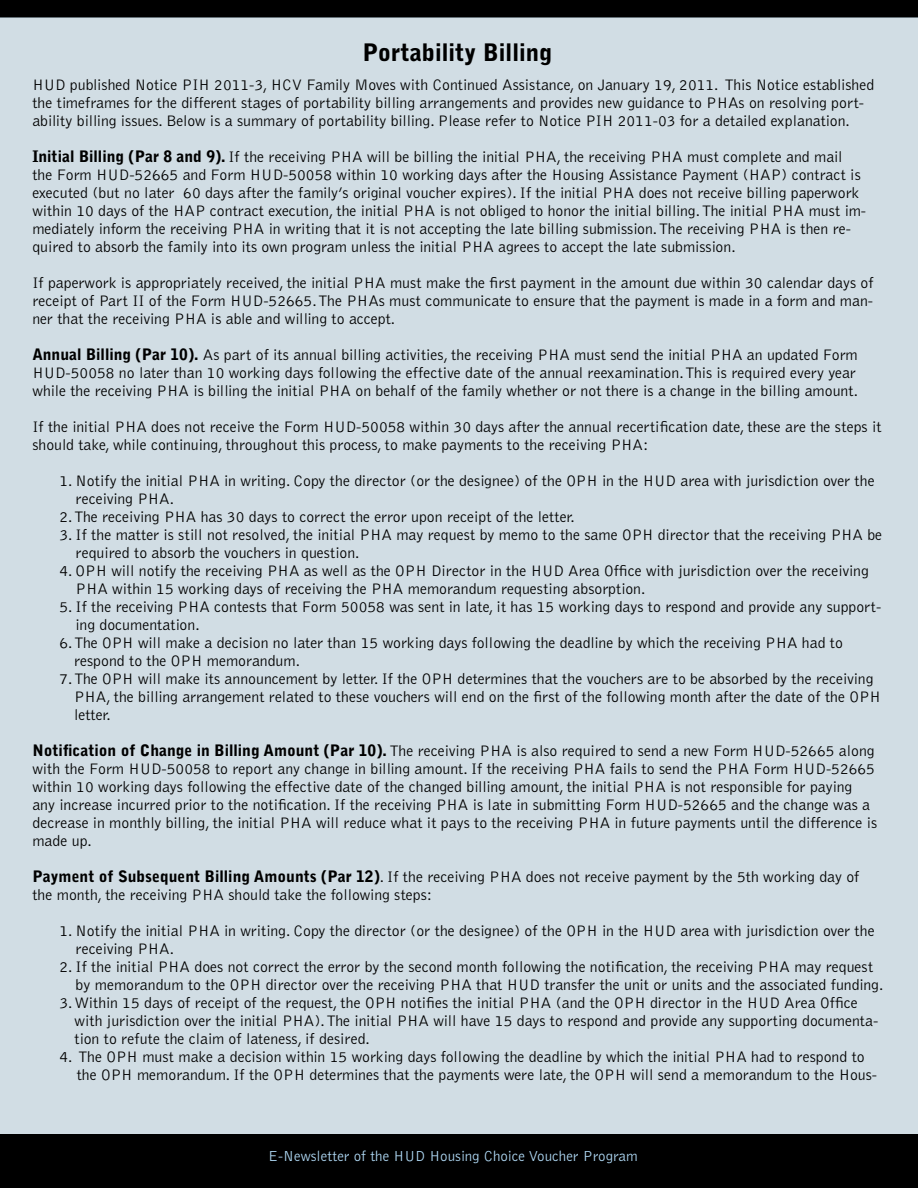
<style>
.page{position:relative;width:918px;height:1188px;background:#fff}
.page>*{position:absolute;margin:0;border:0;box-sizing:border-box;transform-origin:0 0}
.t1{font:900 24px "Bell Gothic";color:#000}
.t2{font:300 15.75px/18px "Bell Gothic";color:#000}
.t3{font:300 15px "Bell Gothic";color:#aed7f3}
.s1{font-weight:900}
</style>
<div class="page">
<div style="left:0;top:1134px;width:918px;height:54px;background:#000"></div>
<div style="left:0;top:0;width:918px;height:17px;background:#000"></div>
<div style="left:0;top:17px;width:918px;height:1117px;background:#d1dde4"></div>
<h1 class="t1" style="left:363px;top:39px;width:191px">Portability Billing</h1>
<p class="t2" style="left:32px;top:76px;width:843px">HUD published Notice PIH 2011-3, HCV Family Moves with Continued Assistance, on January 19, 2011. This Notice established the timeframes for the different stages of portability billing arrangements and provides new guidance to PHAs on resolving port&shy;ability billing issues. Below is a summary of portability billing. Please refer to Notice PIH 2011-03 for a detailed explanation.</p>
<p class="t2" style="left:32px;top:148px;width:835px"><span class="s1">Initial Billing (Par 8 and 9).</span> If the receiving PHA will be billing the initial PHA, the receiving PHA must complete and mail the Form HUD-52665 and Form HUD-50058 within 10 working days after the Housing Assistance Payment (HAP) contract is executed (but no later 60 days after the family’s original voucher expires). If the initial PHA does not receive billing paperwork within 10 days of the HAP contract execution, the initial PHA is not obliged to honor the initial billing. The initial PHA must im&shy;mediately inform the receiving PHA in writing that it is not accepting the late billing submission. The receiving PHA is then re&shy;quired to absorb the family into its own program unless the initial PHA agrees to accept the late submission.</p>
<p class="t2" style="left:32px;top:274px;width:843px;text-align:justify">If paperwork is appropriately received, the initial PHA must make the first payment in the amount due within 30 calendar days of receipt of Part II of the Form HUD-52665. The PHAs must communicate to ensure that the payment is made in a form and man&shy;ner that the receiving PHA is able and willing to accept.</p>
<p class="t2" style="left:32px;top:346px;width:827px"><span class="s1">Annual Billing (Par 10).</span> As part of its annual billing activities, the receiving PHA must send the initial PHA an updated Form<br>HUD-50058 no later than 10 working days following the effective date of the annual reexamination. This is required every year while the receiving PHA is billing the initial PHA on behalf of the family whether or not there is a change in the billing amount.</p>
<p class="t2" style="left:32px;top:418px;width:851px">If the initial PHA does not receive the Form HUD-50058 within 30 days after the annual recertification date, these are the steps it should take, while continuing, throughout this process, to make payments to the receiving PHA:</p>
<p class="t2" style="left:76px;top:472px;width:801px;text-indent:-16px">1. Notify the initial PHA in writing. Copy the director (or the designee) of the OPH in the HUD area with jurisdiction over the receiving PHA.</p>
<p class="t2" style="left:59px;top:508px;width:517px">2. The receiving PHA has 30 days to correct the error upon receipt of the letter.</p>
<p class="t2" style="left:76px;top:526px;width:808px;text-indent:-16px">3. If the matter is still not resolved, the initial PHA may request by memo to the same OPH director that the receiving PHA be required to absorb the vouchers in question.</p>
<p class="t2" style="left:76px;top:562px;width:795px;text-indent:-16px">4. OPH will notify the receiving PHA as well as the OPH Director in the HUD Area Office with jurisdiction over the receiving<br>PHA within 15 working days of receiving the PHA memorandum requesting absorption.</p>
<p class="t2" style="left:76px;top:598px;width:807px;text-indent:-16px">5. If the receiving PHA contests that Form 50058 was sent in late, it has 15 working days to respond and provide any support&shy;ing documentation.</p>
<p class="t2" style="left:74px;top:634px;width:771px;text-indent:-15px">6. The OPH will make a decision no later than 15 working days following the deadline by which the receiving PHA had to respond to the OPH memorandum.</p>
<p class="t2" style="left:74px;top:670px;width:808px;text-indent:-15px">7. The OPH will make its announcement by letter. If the OPH determines that the vouchers are to be absorbed by the receiving<br>PHA, the billing arrangement related to these vouchers will end on the first of the following month after the date of the OPH letter.</p>
<p class="t2" style="left:32px;top:742px;width:847px"><span class="s1">Notification of Change in Billing Amount (Par 10).</span> The receiving PHA is also required to send a new Form HUD-52665 along with the Form HUD-50058 to report any change in billing amount. If the receiving PHA fails to send the PHA Form HUD-52665 within 10 working days following the effective date of the changed billing amount, the initial PHA is not responsible for paying any increase incurred prior to the notification. If the receiving PHA is late in submitting Form HUD-52665 and the change was a decrease in monthly billing, the initial PHA will reduce what it pays to the receiving PHA in future payments until the difference is made up.</p>
<p class="t2" style="left:32px;top:868px;width:829px"><span class="s1">Payment of Subsequent Billing Amounts (Par 12)</span>. If the receiving PHA does not receive payment by the 5th working day of the month, the receiving PHA should take the following steps:</p>
<p class="t2" style="left:76px;top:922px;width:801px;text-indent:-16px">1. Notify the initial PHA in writing. Copy the director (or the designee) of the OPH in the HUD area with jurisdiction over the receiving PHA.</p>
<p class="t2" style="left:76px;top:958px;width:809px;text-indent:-16px">2. If the initial PHA does not correct the error by the second month following the notification, the receiving PHA may request by memorandum to the OPH director over the receiving PHA that HUD transfer the unit or units and the associated funding.</p>
<p class="t2" style="left:75px;top:994px;width:805px;text-indent:-15px">3. Within 15 days of receipt of the request, the OPH notifies the initial PHA (and the OPH director in the HUD Area Office with jurisdiction over the initial PHA). The initial PHA will have 15 days to respond and provide any supporting documenta&shy;tion to refute the claim of lateness, if desired.</p>
<p class="t2" style="left:77px;top:1048px;width:802px;text-indent:-17px">4. The OPH must make a decision within 15 working days following the deadline by which the initial PHA had to respond to the OPH memorandum. If the OPH determines that the payments were late, the OPH will send a memorandum to the Hous-</p>
<p class="t3" style="left:268px;top:1148px;width:371px">E-Newsletter of the HUD Housing Choice Voucher Program</p>
</div>
